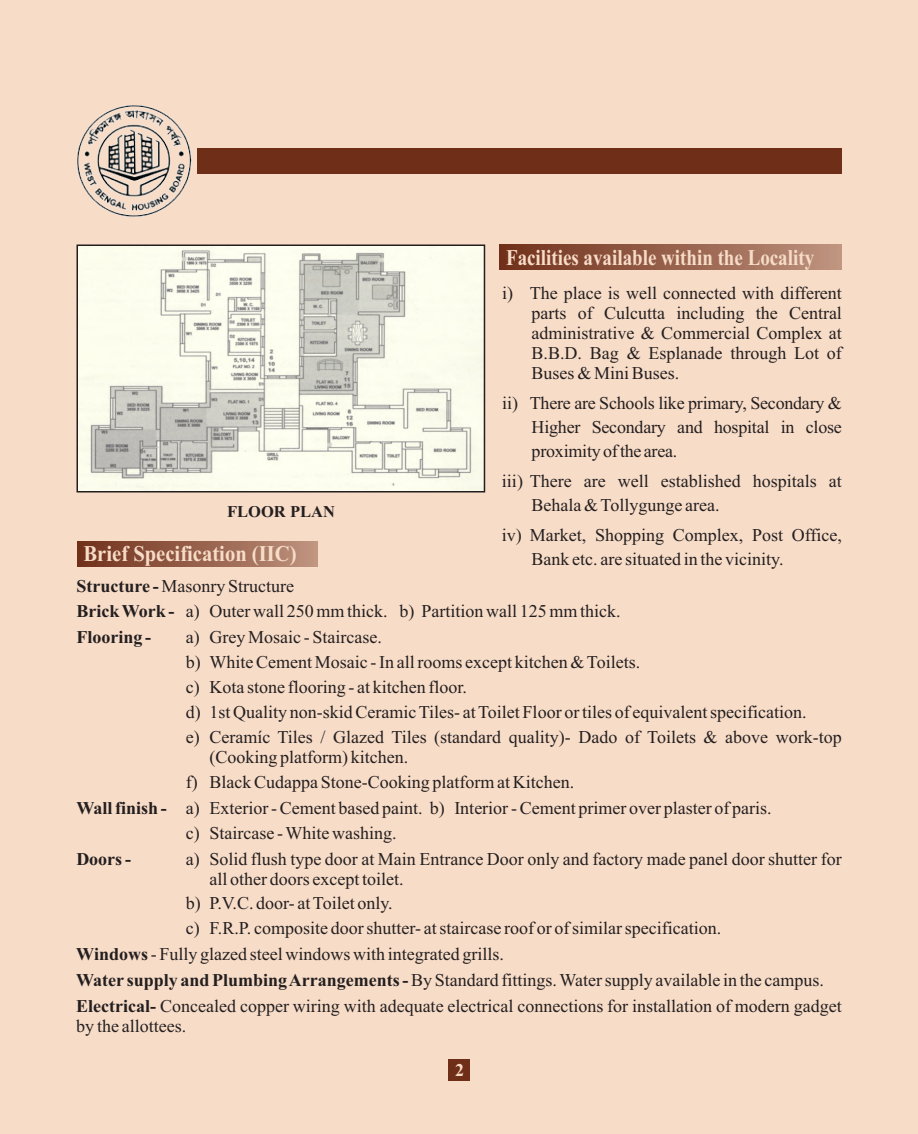
<style>
.page{position:relative;width:918px;height:1134px;background:#f7dcc8}
.page>*{position:absolute;margin:0;border:0;box-sizing:border-box;transform-origin:0 0}
.t1{font:700 22.5px "Times New Roman";color:#f7dcc8;scale:.84 1}
.t2{font:700 22.5px "Times New Roman";color:#f7dcc8;scale:.92 1}
.t3{font:18px/20px "Times New Roman";color:#241f1f}
.t4{font:700 18px "Times New Roman";color:#241f1f}
.t5{font:700 18px "Times New Roman";color:#f7dcc8}
.t6{font:700 16.5px "Times New Roman";color:#241f1f}
.s1{font-weight:700}
</style>
<div class="page">
<div style="left:197px;top:148px;width:645px;height:26px;background:#6f2e18"></div>
<img style="left:77px;top:105px;width:115px;height:112px">
<img style="left:80px;top:247px;width:402px;height:243px">
<div style="left:77px;top:244px;width:408px;height:249px;border:2px solid #241f1f"></div>
<div style="left:499px;top:245px;width:343px;height:25px;background:linear-gradient(to right,#70301a,#bd927e)"></div>
<div style="left:77px;top:541px;width:241px;height:25px;background:linear-gradient(to right,#70301a,#be937e)"></div>
<div style="left:448px;top:1059px;width:22px;height:21px;background:#6f2e18"></div>
<p class="t6" style="left:227px;top:506px;width:109px">FLOOR PLAN</p>
<p class="t2" style="left:84px;top:545px;width:233px">Brief Specification (IIC)</p>
<p class="t1" style="left:506px;top:250px;width:368px">Facilities available within the Locality</p>
<p class="t3" style="left:532px;top:285px;width:312px;text-align:justify;text-indent:-30px">i) The place is well connected with different parts of Culcutta including the Central administrative &amp; Commercial Complex at B.B.D. Bag &amp; Esplanade through Lot of Buses &amp; Mini Buses.</p>
<p class="t3" style="left:532px;top:393px;width:312px;line-height:23.9px;text-align:justify;text-indent:-30px">ii) There are Schools like primary, Secondary &amp; Higher Secondary and hospital in close proximityofthe area.</p>
<p class="t3" style="left:532px;top:471px;width:312px;line-height:23.9px;text-indent:-30px">iii) There are well established hospitals at<br>Behala &amp; Tollygunge area.</p>
<p class="t3" style="left:532px;top:524px;width:312px;line-height:23.9px;text-indent:-30px">iv) Market, Shopping Complex, Post Office,<br>Bank etc. are situated in the vicinity.</p>
<p class="t3" style="left:76px;top:574px;width:546px;line-height:26px"><span class="s1">Structure -</span> Masonry Structure<br><span class="s1">Brick Work -</span> a) Outer wall 250 mm thick. b) Partition wall 125 mm thick.<br><span class="s1">Flooring -</span></p>
<p class="t3" style="left:186px;top:627px;width:658px;line-height:24.9px">a) Grey Mosaic - Staircase.<br>b) White Cement Mosaic - In all rooms except kitchen &amp; Toilets.<br>c) Kota stone flooring - at kitchen floor.<br>d) 1st Quality non-skid Ceramic Tiles- at Toilet Floor or tiles of equivalent specification.<br>e) Ceramíc Tiles / Glazed Tiles (standard quality)- Dado of Toilets &amp; above work-top</p>
<p class="t3" style="left:209px;top:749px;width:200px">(Cooking platform) kitchen.</p>
<p class="t3" style="left:186px;top:774px;width:390px">f) Black Cudappa Stone-Cooking platform at Kitchen.</p>
<p class="t3" style="left:76px;top:800px;width:697px"><span class="s1">Wall finish -</span> a) Exterior - Cement based paint. b) Interior - Cement primer over plaster of paris.</p>
<p class="t3" style="left:186px;top:824px;width:212px">c) Staircase - White washing.</p>
<p class="t4" style="left:76px;top:852px;width:56px">Doors -</p>
<p class="t3" style="left:209px;top:850px;width:634px;text-indent:-24px">a) Solid flush type door at Main Entrance Door only and factory made panel door shutter for all other doors except toilet.</p>
<p class="t3" style="left:186px;top:895px;width:208px">b) P.V.C. door- at Toilet only.</p>
<p class="t3" style="left:186px;top:920px;width:537px">c) F.R.P. composite door shutter- at staircase roof or of similar specification.</p>
<p class="t3" style="left:76px;top:946px;width:429px"><span class="s1">Windows</span> - Fully glazed steel windows with integrated grills.</p>
<p class="t3" style="left:76px;top:972px;width:749px"><span class="s1">Water supply and Plumbing Arrangements -</span>By Standard fittings. Water supply available in the campus.</p>
<p class="t3" style="left:76px;top:998px;width:767px"><span class="s1">Electrical-</span> Concealed copper wiring with adequate electrical connections for installation of modern gadget</p>
<p class="t3" style="left:76px;top:1018px;width:111px">by the allottees.</p>
<p class="t5" style="left:455px;top:1064px;width:10px">2</p>
</div>
